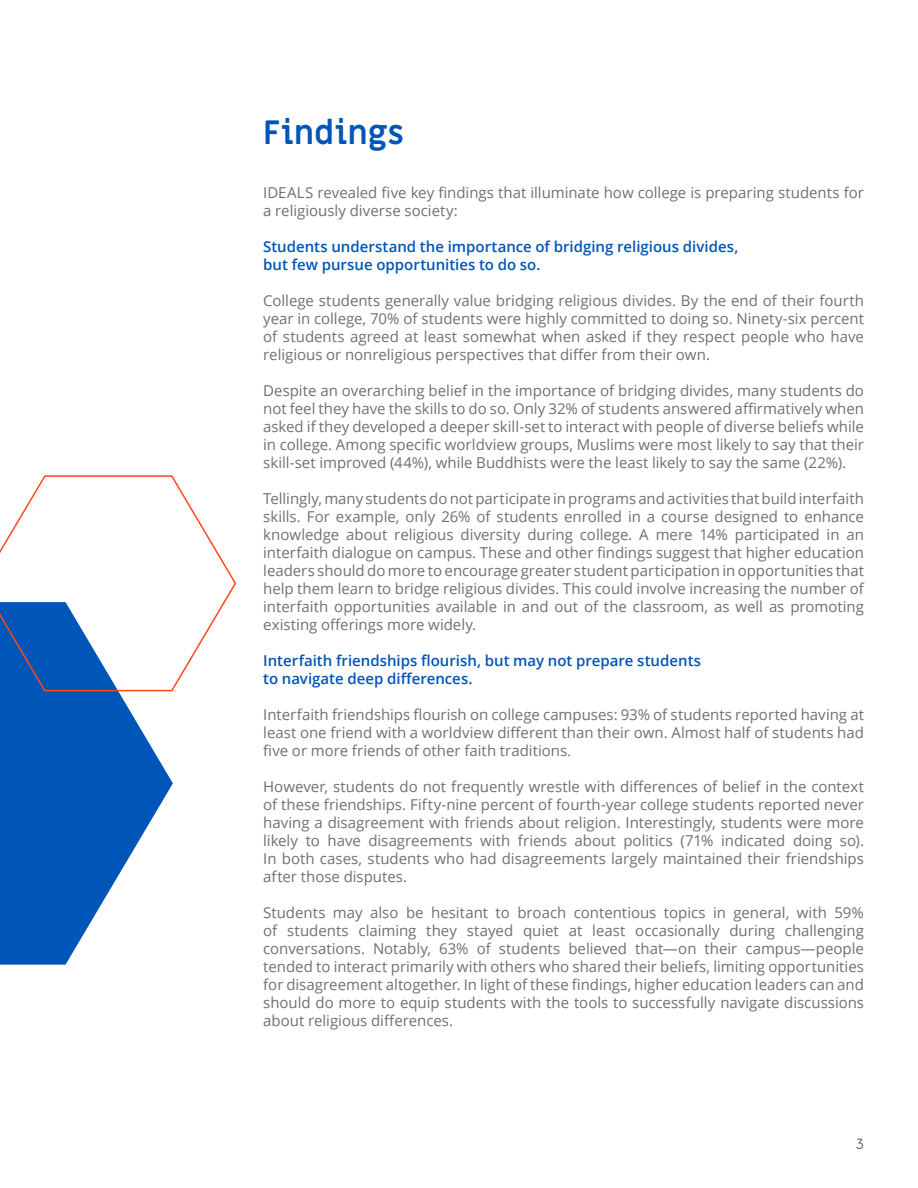
<style>
.page{position:relative;width:918px;height:1188px;background:#fff}
.page>*{position:absolute;margin:0;border:0;box-sizing:border-box;transform-origin:0 0}
.t1{font:700 33px "Miriam Libre";color:#0055b8}
.t2{font:15px/18px "Open Sans";color:#6e7171;text-align:justify}
.t3{font:600 15px/18px "Open Sans";color:#0055b8}
.t4{font:15px "Miriam Libre";color:#6e7171}
</style>
<div class="page">
<svg style="left:0;top:692px;width:173px;height:273px;fill:#0055b8"></svg>
<svg style="left:0;top:475px;width:237px;height:217px"></svg>
<h1 class="t1" style="left:263px;top:112px;width:142px">Findings</h1>
<p class="t2" style="left:263px;top:183px;width:602px">IDEALS revealed five key findings that illuminate how college is preparing students for a religiously diverse society:</p>
<p class="t3" style="left:263px;top:237px;width:477px">Students understand the importance of bridging religious divides, but few pursue opportunities to do so.</p>
<p class="t2" style="left:263px;top:291px;width:602px">College students generally value bridging religious divides. By the end of their fourth year in college, 70% of students were highly committed to doing so. Ninety-six percent of students agreed at least somewhat when asked if they respect people who have religious or nonreligious perspectives that differ from their own.</p>
<p class="t2" style="left:263px;top:381px;width:602px">Despite an overarching belief in the importance of bridging divides, many students do not feel they have the skills to do so. Only 32% of students answered affirmatively when asked if they developed a deeper skill-set to interact with people of diverse beliefs while in college. Among specific worldview groups, Muslims were most likely to say that their skill-set improved (44%), while Buddhists were the least likely to say the same (22%).</p>
<p class="t2" style="left:263px;top:489px;width:602px">Tellingly, many students do not participate in programs and activities that build interfaith skills. For example, only 26% of students enrolled in a course designed to enhance knowledge about religious diversity during college. A mere 14% participated in an interfaith dialogue on campus. These and other findings suggest that higher education leaders should do more to encourage greater student participation in opportunities that help them learn to bridge religious divides. This could involve increasing the number of interfaith opportunities available in and out of the classroom, as well as promoting existing offerings more widely.</p>
<p class="t3" style="left:263px;top:651px;width:439px">Interfaith friendships flourish, but may not prepare students to navigate deep differences.</p>
<p class="t2" style="left:263px;top:705px;width:602px">Interfaith friendships flourish on college campuses: 93% of students reported having at least one friend with a worldview different than their own. Almost half of students had five or more friends of other faith traditions.</p>
<p class="t2" style="left:263px;top:777px;width:602px">However, students do not frequently wrestle with differences of belief in the context of these friendships. Fifty-nine percent of fourth-year college students reported never having a disagreement with friends about religion. Interestingly, students were more likely to have disagreements with friends about politics (71% indicated doing so).<br>In both cases, students who had disagreements largely maintained their friendships after those disputes.</p>
<p class="t2" style="left:263px;top:903px;width:602px">Students may also be hesitant to broach contentious topics in general, with 59% of students claiming they stayed quiet at least occasionally during challenging conversations. Notably, 63% of students believed that—on their campus—people tended to interact primarily with others who shared their beliefs, limiting opportunities for disagreement altogether. In light of these findings, higher education leaders can and should do more to equip students with the tools to successfully navigate discussions about religious differences.</p>
<p class="t4" style="left:856px;top:1134px;width:9px">3</p>
</div>
